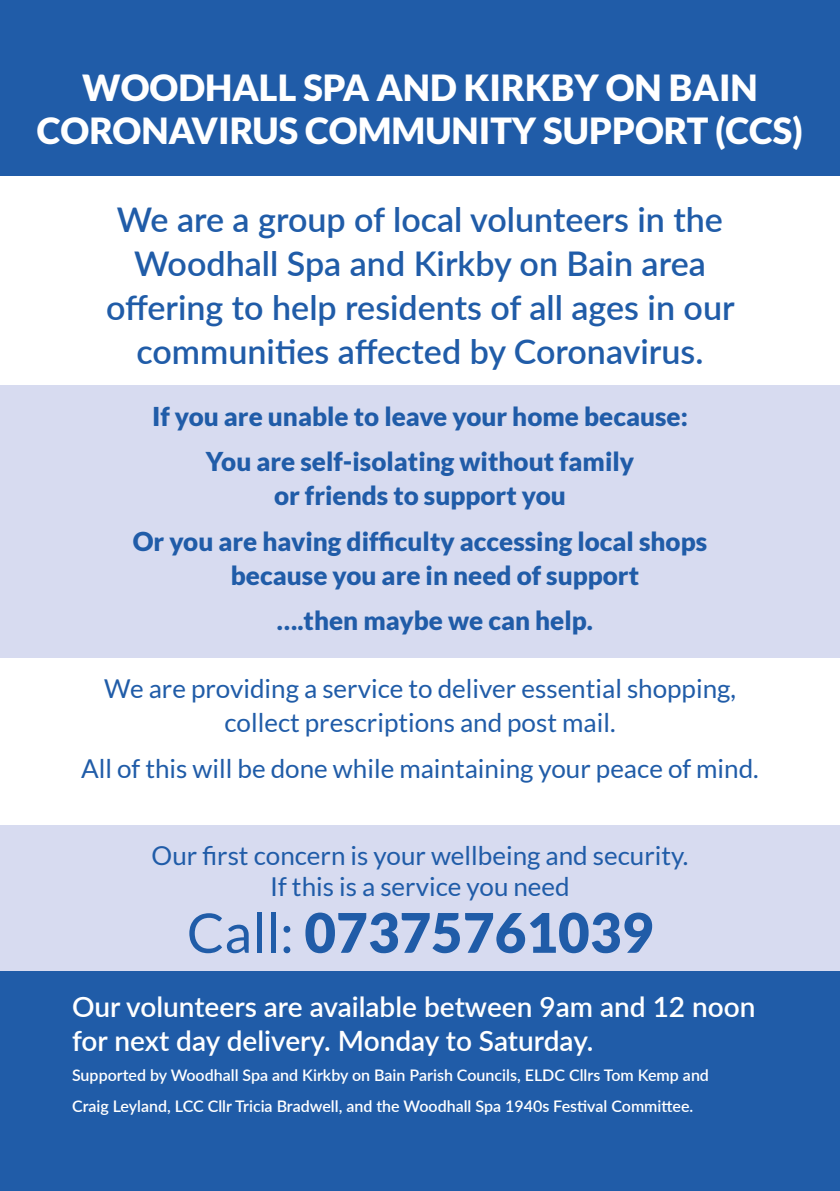
<style>
.page{position:relative;width:840px;height:1191px;background:#fff}
.page>*{position:absolute;margin:0;border:0;box-sizing:border-box;transform-origin:0 0}
.t1{font:900 54.6px "Lato";color:#205ca8}
.t2{font:900 36px/43.2px "Lato";color:#fff;text-align:center}
.t3{font:600 34px/44px "Lato";color:#205ca8;text-align:center}
.t4{font:600 28px/33.6px "Lato";color:#fff}
.t5{font:26px/34px "Lato";color:#205ca8;text-align:center}
.t6{font:900 26px/45.4px "Lato";color:#205ca8;text-align:center}
.t7{font:600 16px/30.6px "Lato";color:#fff}
.s1{font-weight:400}
</style>
<div class="page">
<div style="left:0;top:825px;width:839px;height:147px;background:#d7dbf0"></div>
<div style="left:0;top:386px;width:839px;height:272px;background:#d7dbf0"></div>
<div style="left:0;top:0;width:839px;height:176px;background:#205ca8"></div>
<div style="left:0;top:971px;width:839px;height:220px;background:#205ca8"></div>
<h2 class="t2" style="left:37px;top:65px;width:767px">WOODHALL SPA AND KIRKBY ON BAIN<br>CORONAVIRUS COMMUNITY SUPPORT (CCS)</h2>
<h3 class="t3" style="left:106px;top:196px;width:629px">We are a group of local volunteers in the Woodhall Spa and Kirkby on Bain area offering to help residents of all ages in our communities affected by Coronavirus.</h3>
<p class="t6" style="left:152px;top:393px;width:537px">If you are unable to leave your home because:<br>You are self-isolating without family</p>
<p class="t6" style="left:133px;top:472px;width:575px">or friends to support you<br>Or you are having difficulty accessing local shops</p>
<p class="t6" style="left:231px;top:552px;width:409px">because you are in need of support ….then maybe we can help.</p>
<p class="t5" style="left:104px;top:671px;width:633px">We are providing a service to deliver essential shopping, collect prescriptions and post mail.</p>
<p class="t5" style="left:81px;top:751px;width:678px">All of this will be done while maintaining your peace of mind.</p>
<p class="t5" style="left:151px;top:839px;width:538px;line-height:31.2px">Our first concern is your wellbeing and security.<br>If this is a service you need</p>
<h1 class="t1" style="left:187px;top:900px;width:467px"><span class="s1">Call:</span> 07375761039</h1>
<p class="t4" style="left:72px;top:988px;width:684px">Our volunteers are available between 9am and 12 noon for next day delivery. Monday to Saturday.</p>
<p class="t7" style="left:72px;top:1059px;width:638px">Supported by Woodhall Spa and Kirkby on Bain Parish Councils, ELDC Cllrs Tom Kemp and<br>Craig Leyland, LCC Cllr Tricia Bradwell, and the Woodhall Spa 1940s Festival Committee.</p>
</div>
